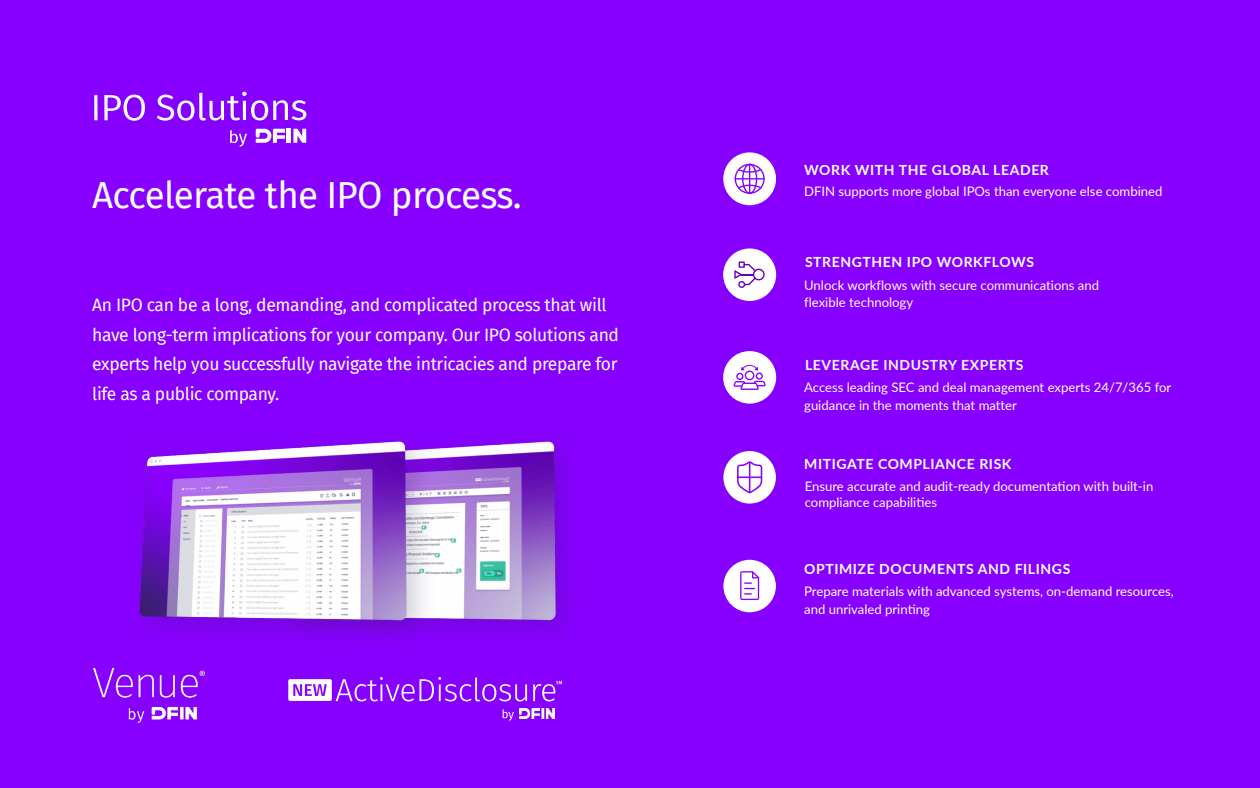
<style>
.page{position:relative;width:1260px;height:788px;background:#8700ff}
.page>*{position:absolute;margin:0;border:0;box-sizing:border-box;transform-origin:0 0}
.t1{font:36.75px "Fira Sans";letter-spacing:-.02em;color:#fff}
.t2{font:17.5px/29.8px "Fira Sans";letter-spacing:-.02em;color:#fff}
.t3{font:700 14px "Lato";letter-spacing:.04em;color:#fff}
.t4{font:13.12px/17.5px "Lato";color:#fff}
</style>
<div class="page">
<svg style="left:723px;top:152px;width:53px;height:53px"></svg>
<div style="left:723px;top:351px;width:53px;height:52px;background:#fff;border-radius:50%"></div>
<div style="left:723px;top:559px;width:53px;height:53px;background:#fff;border-radius:50%"></div>
<div style="left:723px;top:248px;width:53px;height:53px;background:#fff;border-radius:50%"></div>
<div style="left:723px;top:451px;width:53px;height:52px;background:#fff;border-radius:50%"></div>
<svg style="left:737px;top:461px;width:25px;height:32px"></svg>
<img style="left:519px;top:708px;width:36px;height:10px">
<svg style="left:503px;top:709px;width:11px;height:11px"></svg>
<svg style="left:288px;top:677px;width:274px;height:24px"></svg>
<img style="left:139px;top:441px;width:431px;height:196px">
<svg style="left:734px;top:261px;width:31px;height:27px"></svg>
<svg style="left:733px;top:365px;width:33px;height:25px"></svg>
<svg style="left:740px;top:571px;width:19px;height:29px"></svg>
<svg style="left:230px;top:130px;width:17px;height:17px"></svg>
<hr style="left:287px;top:129px;width:4px;height:14px;background:#fff">
<svg style="left:293px;top:129px;width:13px;height:14px"></svg>
<svg style="left:256px;top:129px;width:29px;height:14px"></svg>
<svg style="left:94px;top:95px;width:4px;height:25px"></svg>
<svg style="left:104px;top:95px;width:41px;height:26px"></svg>
<svg style="left:157px;top:92px;width:149px;height:29px"></svg>
<img style="left:94px;top:668px;width:111px;height:54px">
<h1 class="t1" style="left:92px;top:167px;width:431px">Accelerate the IPO process.</h1>
<h2 class="t2" style="left:92px;top:289px;width:528px">An IPO can be a long, demanding, and complicated process that will have long-term implications for your company. Our IPO solutions and experts help you successfully navigate the intricacies and prepare for life as a public company.</h2>
<p class="t3" style="left:804px;top:160px;width:246px">WORK WITH THE GLOBAL LEADER</p>
<p class="t4" style="left:804px;top:182px;width:360px">DFIN supports more global IPOs than everyone else combined</p>
<p class="t3" style="left:805px;top:252px;width:231px">STRENGTHEN IPO WORKFLOWS</p>
<p class="t4" style="left:804px;top:275px;width:296px">Unlock workflows with secure communications and flexible technology</p>
<p class="t3" style="left:805px;top:354px;width:220px">LEVERAGE INDUSTRY EXPERTS</p>
<p class="t4" style="left:804px;top:378px;width:369px">Access leading SEC and deal management experts 24/7/365 for guidance in the moments that matter</p>
<p class="t3" style="left:804px;top:453px;width:209px">MITIGATE COMPLIANCE RISK</p>
<p class="t4" style="left:805px;top:478px;width:350px;line-height:15.8px">Ensure accurate and audit-ready documentation with built-in compliance capabilities</p>
<p class="t3" style="left:804px;top:559px;width:268px">OPTIMIZE DOCUMENTS AND FILINGS</p>
<p class="t4" style="left:804px;top:582px;width:371px">Prepare materials with advanced systems, on-demand resources, and unrivaled printing</p>
</div>
